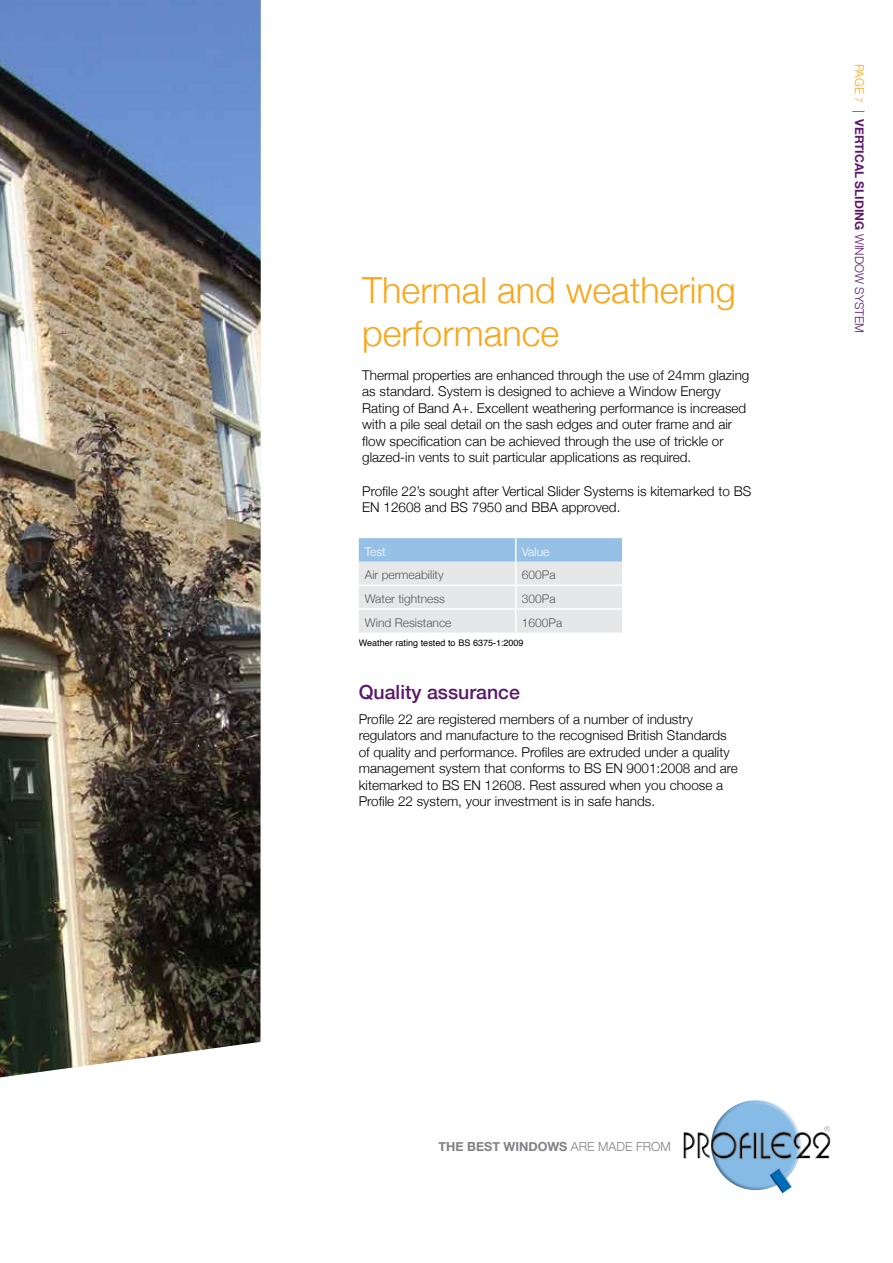
<style>
.page{position:relative;width:893px;height:1263px;background:#fff}
.page>*{position:absolute;margin:0;border:0;box-sizing:border-box;transform-origin:0 0}
.t1{font:300 36px/43.5px "Helvetica Neue";color:#faa61a}
.t2{font:500 19.5px "Helvetica Neue";color:#5b186a}
.t3{font:300 13.5px/16.5px "Helvetica Neue";color:#000}
.t4{font:700 12.6px "Helvetica Neue";color:#808285}
.t5{font:300 12px "Helvetica Neue";color:#58595b}
.t6{font:700 12px "Helvetica Neue";color:#5b186a}
.t7{font:300 12px "Helvetica Neue";color:#fff}
.t8{font:9px "Helvetica";color:#000}
.s1{font-weight:300;color:#faa61a}
.s2{font-weight:300;font-size:10.5px;color:#faa61a}
.s3{font-weight:300}
</style>
<div class="page">
<img style="left:684px;top:1100px;width:146px;height:93px">
<img style="left:0;top:0;width:261px;height:1077px">
<svg style="left:359px;top:538px;width:263px;height:94px;background:#d2dde8"></svg>
<hr style="left:359px;top:585px;width:157px;height:1px;background:#fff">
<hr style="left:359px;top:608px;width:157px;height:2px;background:#fff">
<h1 class="t1" style="left:362px;top:265px;width:375px">Thermal and weathering performance</h1>
<p class="t3" style="left:362px;top:366px;width:389px">Thermal properties are enhanced through the use of 24mm glazing as standard. System is designed to achieve a Window Energy Rating of Band A+. Excellent weathering performance is increased with a pile seal detail on the sash edges and outer frame and air flow specification can be achieved through the use of trickle or glazed-in vents to suit particular applications as required.</p>
<p class="t3" style="left:362px;top:482px;width:390px">Profile 22’s sought after Vertical Slider Systems is kitemarked to BS<br>EN 12608 and BS 7950 and BBA approved.</p>
<p class="t7" style="left:365px;top:542px;width:22px">Test</p>
<p class="t7" style="left:522px;top:542px;width:29px">Value</p>
<p class="t5" style="left:365px;top:565px;width:80px">Air permeability</p>
<p class="t5" style="left:522px;top:565px;width:35px">600Pa</p>
<p class="t5" style="left:365px;top:589px;width:82px">Water tightness</p>
<p class="t5" style="left:522px;top:589px;width:35px">300Pa</p>
<p class="t5" style="left:365px;top:613px;width:88px">Wind Resistance</p>
<p class="t5" style="left:522px;top:613px;width:42px">1600Pa</p>
<p class="t8" style="left:359px;top:636px;width:166px">Weather rating tested to BS 6375-1:2009</p>
<h2 class="t2" style="left:359px;top:676px;width:163px">Quality assurance</h2>
<p class="t3" style="left:359px;top:709px;width:381px">Profile 22 are registered members of a number of industry regulators and manufacture to the recognised British Standards of quality and performance. Profiles are extruded under a quality management system that conforms to BS EN 9001:2008 and are kitemarked to BS EN 12608. Rest assured when you choose a Profile 22 system, your investment is in safe hands.</p>
<p class="t6" style="left:869px;top:64px;width:271px;rotate:90deg"><span class="s1">page</span> <span class="s2">7</span> <span class="s3">|</span> VERTICAL SLIDING <span class="s3">window system</span></p>
<p class="t4" style="left:439px;top:1136px;width:234px">THE BEST WINDOWS <span class="s3">are made from</span></p>
</div>
